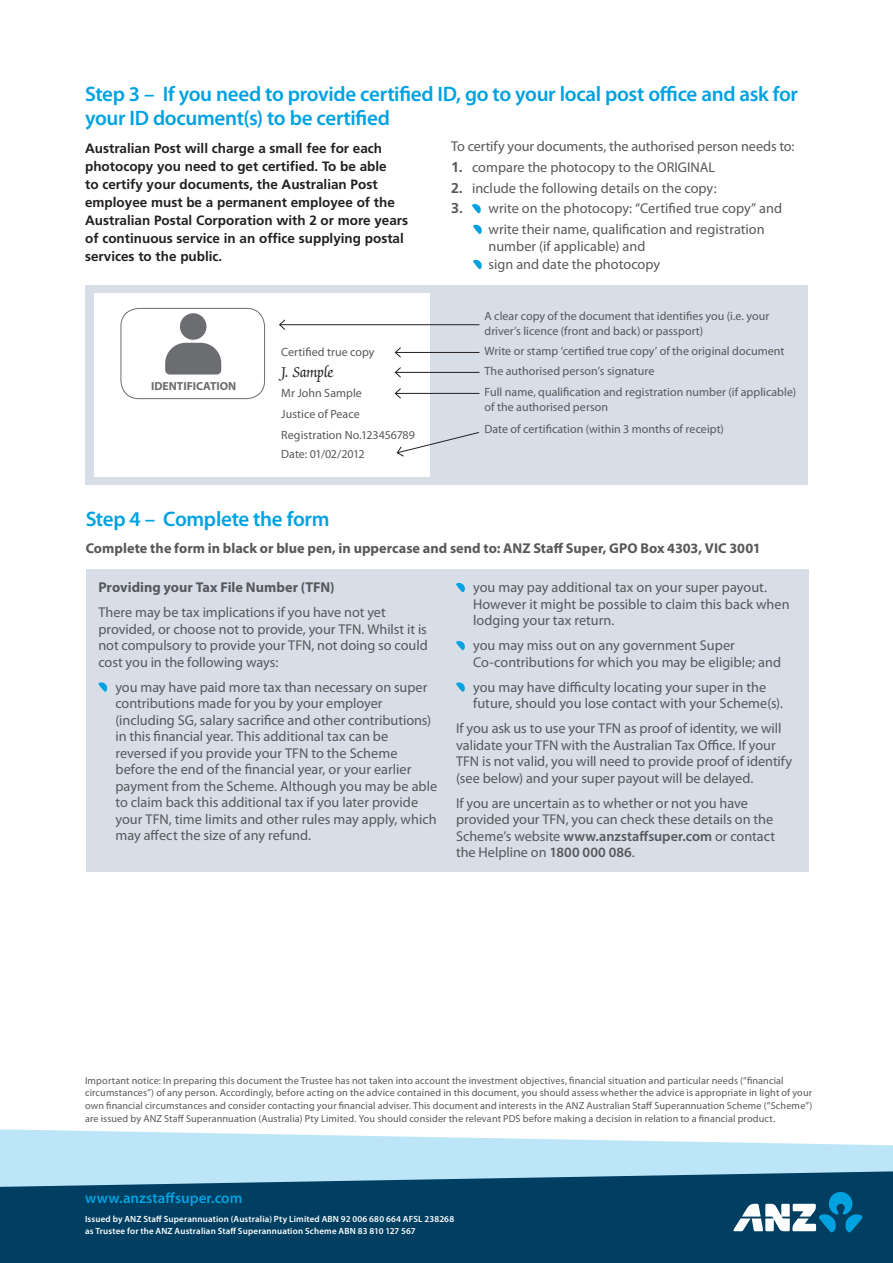
<style>
.page{position:relative;width:893px;height:1263px;background:#fff}
.page>*{position:absolute;margin:0;border:0;box-sizing:border-box;transform-origin:0 0}
.t1{font:600 21px/24px "Myriad Pro";letter-spacing:-.015em;color:#00a2e1}
.t2{font:16.5px "Zapf Chancery";color:#231f20}
.t3{font:600 15px "Myriad Pro";letter-spacing:.005em;color:#00a2e1}
.t4{font:14.25px/16.5px "Myriad Pro";color:#57585a}
.t5{font:700 14.25px "Myriad Pro";letter-spacing:.005em;color:#57585a}
.t6{font:700 13.5px/18px "Frutiger";color:#231f20}
.t7{font:12px/20.2px "Myriad Pro";letter-spacing:.005em;color:#57585a}
.t8{font:12px "Myriad Pro";letter-spacing:-.015em;color:#57585a}
.t9{font:700 11.7px "Myriad Pro";color:#6c6d70}
.t10{font:10.2px/12.8px "Myriad Pro";letter-spacing:.01em;color:#57585a}
.t11{font:600 9px/12px "Myriad Pro";letter-spacing:.015em;color:#fff}
.s1{font-family:"Frutiger";font-weight:700}
.s2{font-weight:700}
.s3{font-weight:600}
</style>
<div class="page">
<svg style="left:0;top:1129px;width:893px;height:42px;fill:#bce5f7"></svg>
<svg style="left:0;top:1171px;width:893px;height:92px;fill:#003f61"></svg>
<svg style="left:733px;top:1192px;width:130px;height:40px"></svg>
<svg style="left:472px;top:204px;width:9px;height:9px"></svg>
<svg style="left:473px;top:225px;width:9px;height:9px"></svg>
<svg style="left:473px;top:260px;width:9px;height:9px"></svg>
<div style="left:86px;top:285px;width:722px;height:200px;background:#d7dee8"></div>
<div style="left:94px;top:293px;width:335px;height:183px;background:#fff"></div>
<svg style="left:165px;top:313px;width:56px;height:61px"></svg>
<div style="left:121px;top:308px;width:144px;height:91px;border:1px solid #6c6d70;border-radius:18px"></div>
<hr style="left:280px;top:324px;width:199px;height:1px;background:#231f20">
<svg style="left:279px;top:319px;width:7px;height:11px"></svg>
<hr style="left:395px;top:352px;width:84px;height:1px;background:#231f20">
<svg style="left:394px;top:347px;width:8px;height:11px"></svg>
<hr style="left:395px;top:372px;width:84px;height:1px;background:#231f20">
<svg style="left:394px;top:367px;width:8px;height:11px"></svg>
<hr style="left:395px;top:393px;width:84px;height:1px;background:#231f20">
<svg style="left:394px;top:388px;width:8px;height:11px"></svg>
<svg style="left:396px;top:431px;width:83px;height:26px"></svg>
<div style="left:86px;top:569px;width:722px;height:302px;background:#d7dee8"></div>
<svg style="left:98px;top:682px;width:9px;height:10px"></svg>
<svg style="left:456px;top:583px;width:9px;height:9px"></svg>
<svg style="left:456px;top:641px;width:9px;height:9px"></svg>
<svg style="left:456px;top:682px;width:9px;height:10px"></svg>
<p class="t1" style="left:85px;top:81px;width:714px">Step 3 – If you need to provide certified ID, go to your local post office and ask for your ID document(s) to be certified</p>
<p class="t6" style="left:85px;top:139px;width:325px">Australian Post will charge a small fee for each photocopy you need to get certified. To be able<br>to certify your documents, the Australian Post employee must be a permanent employee of the Australian Postal Corporation with 2 or more years of continuous service in an office supplying postal services to the public.</p>
<p class="t4" style="left:451px;top:138px;width:345px">To certify your documents, the authorised person needs to:</p>
<p class="t4" style="left:451px;top:159px;width:266px"><span class="s1">1.</span> compare the photocopy to the ORIGINAL</p>
<p class="t4" style="left:451px;top:179px;width:267px"><span class="s1">2.</span> include the following details on the copy:</p>
<p class="t4" style="left:488px;top:198px;width:295px;line-height:20.7px;text-indent:-38px"><span class="s1">3.</span> write on the photocopy: “Certified true copy” and write their name, qualification and registration</p>
<p class="t4" style="left:488px;top:236px;width:173px;line-height:18.6px">number (if applicable) and sign and date the photocopy</p>
<p class="t9" style="left:151px;top:378px;width:87px">IDENTIFICATION</p>
<p class="t7" style="left:281px;top:342px;width:95px">Certified true copy</p>
<p class="t2" style="left:281px;top:363px;width:53px">J. Sample</p>
<p class="t7" style="left:281px;top:383px;width:135px;line-height:20.7px">Mr John Sample<br>Justice of Peace<br>Registration No.123456789</p>
<p class="t8" style="left:281px;top:447px;width:85px">Date: 01/02/2012</p>
<p class="t7" style="left:485px;top:308px;width:286px;line-height:15px">A clear copy of the document that identifies you (i.e. your driver’s licence (front and back) or passport)</p>
<p class="t7" style="left:485px;top:341px;width:313px">Write or stamp ‘certified true copy’ of the original document<br>The authorised person’s signature<br>Full name, qualification and registration number (if applicable)</p>
<p class="t7" style="left:485px;top:396px;width:241px;line-height:21.8px">of the authorised person<br>Date of certification (within 3 months of receipt)</p>
<p class="t1" style="left:86px;top:507px;width:245px">Step 4 – Complete the form</p>
<p class="t5" style="left:86px;top:539px;width:676px">Complete the form in black or blue pen, in uppercase and send to: ANZ Staff Super, GPO Box 4303, VIC 3001</p>
<p class="t4" style="left:98px;top:575px;width:289px;line-height:25px"><span class="s2">Providing your Tax File Number (TFN)<br></span>There may be tax implications if you have not yet</p>
<p class="t4" style="left:98px;top:620px;width:331px;text-align:justify">provided, or choose not to provide, your TFN. Whilst it is not compulsory to provide your TFN, not doing so could cost you in the following ways:</p>
<p class="t4" style="left:115px;top:678px;width:323px">you may have paid more tax than necessary on super contributions made for you by your employer (including SG, salary sacrifice and other contributions) in this financial year. This additional tax can be reversed if you provide your TFN to the Scheme before the end of the financial year, or your earlier payment from the Scheme. Although you may be able to claim back this additional tax if you later provide your TFN, time limits and other rules may apply, which may affect the size of any refund.</p>
<p class="t4" style="left:473px;top:579px;width:318px">you may pay additional tax on your super payout.<br>However it might be possible to claim this back when lodging your tax return.</p>
<p class="t4" style="left:473px;top:637px;width:310px">you may miss out on any government Super<br>Co-contributions for which you may be eligible; and</p>
<p class="t4" style="left:473px;top:678px;width:311px">you may have difficulty locating your super in the future, should you lose contact with your Scheme(s).</p>
<p class="t4" style="left:456px;top:720px;width:338px">If you ask us to use your TFN as proof of identity, we will validate your TFN with the Australian Tax Office. If your TFN is not valid, you will need to provide proof of identify (see below) and your super payout will be delayed.</p>
<p class="t4" style="left:456px;top:794px;width:321px">If you are uncertain as to whether or not you have provided your TFN, you can check these details on the Scheme’s website <span class="s3">www.anzstaffsuper.com</span> or contact the Helpline on <span class="s3">1800 000 086</span>.</p>
<p class="t10" style="left:85px;top:1073px;width:729px">Important notice: In preparing this document the Trustee has not taken into account the investment objectives, financial situation and particular needs (“financial circumstances”) of any person. Accordingly, before acting on the advice contained in this document, you should assess whether the advice is appropriate in light of your own financial circumstances and consider contacting your financial adviser. This document and interests in the ANZ Australian Staff Superannuation Scheme (“Scheme”) are issued by ANZ Staff Superannuation (Australia) Pty Limited. You should consider the relevant PDS before making a decision in relation to a financial product.</p>
<p class="t3" style="left:85px;top:1189px;width:159px">www.anzstaffsuper.com</p>
<p class="t11" style="left:85px;top:1213px;width:371px">Issued by ANZ Staff Superannuation (Australia) Pty Limited ABN 92 006 680 664 AFSL 238268 as Trustee for the ANZ Australian Staff Superannuation Scheme ABN 83 810 127 567</p>
</div>
